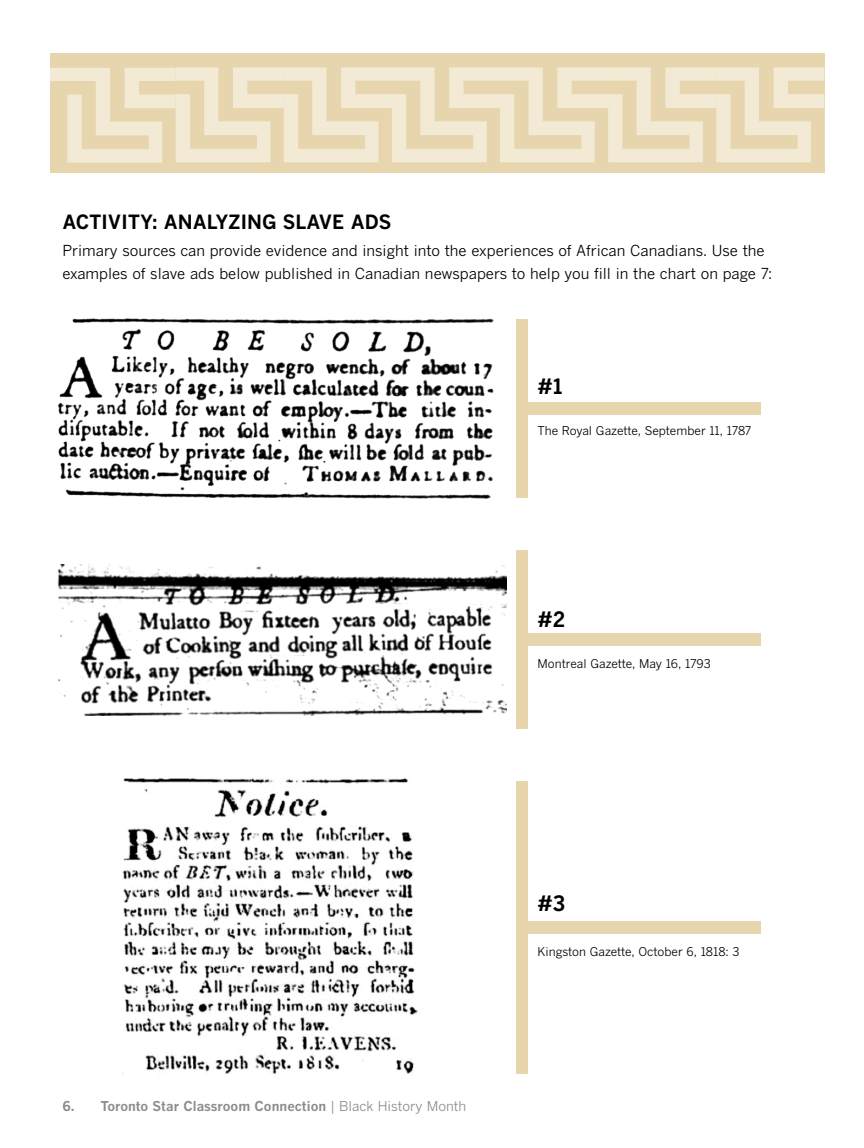
<style>
.page{position:relative;width:864px;height:1148px;background:#fff}
.page>*{position:absolute;margin:0;border:0;box-sizing:border-box;transform-origin:0 0}
.t1{font:700 21px "Benton Gothic";color:#000}
.t2{font:700 19.5px "Benton Gothic";color:#000}
.t3{font:15px/22.5px "Benton Gothic";color:#000}
.t4{font:700 13.5px "Benton Gothic";color:#8c8c8c}
.t5{font:12px "Benton Gothic";letter-spacing:-.005em;color:#000}
.s1{font-weight:400}
</style>
<div class="page">
<div style="left:50px;top:53px;width:774px;height:119px;background:#e7d5ad"></div>
<svg style="left:50px;top:67px;width:775px;height:96px"></svg>
<img style="left:58px;top:318px;width:436px;height:181px">
<div style="left:516px;top:320px;width:12px;height:178px;background:#e7d5ad"></div>
<div style="left:522px;top:402px;width:239px;height:12px;background:#e7d5ad"></div>
<img style="left:57px;top:564px;width:449px;height:152px">
<div style="left:516px;top:550px;width:12px;height:179px;background:#e7d5ad"></div>
<div style="left:522px;top:633px;width:239px;height:12px;background:#e7d5ad"></div>
<img style="left:123px;top:778px;width:295px;height:297px">
<div style="left:516px;top:781px;width:12px;height:292px;background:#e7d5ad"></div>
<div style="left:522px;top:921px;width:239px;height:12px;background:#e7d5ad"></div>
<h2 class="t2" style="left:62px;top:210px;width:331px">ACTIVITY: ANALYZING SLAVE ADS</h2>
<p class="t3" style="left:62px;top:239px;width:711px">Primary sources can provide evidence and insight into the experiences of African Canadians. Use the examples of slave ads below published in Canadian newspapers to help you fill in the chart on page 7:</p>
<h1 class="t1" style="left:538px;top:373px;width:27px">#1</h1>
<p class="t5" style="left:538px;top:423px;width:216px">The Royal Gazette, September 11, 1787</p>
<h1 class="t1" style="left:538px;top:606px;width:29px">#2</h1>
<p class="t5" style="left:538px;top:656px;width:175px">Montreal Gazette, May 16, 1793</p>
<h1 class="t1" style="left:538px;top:890px;width:29px">#3</h1>
<p class="t4" style="left:62px;top:1098px;width:406px">6. Toronto Star Classroom Connection <span class="s1">| Black History Month</span></p>
<p class="t5" style="left:538px;top:944px;width:204px">Kingston Gazette, October 6, 1818: 3</p>
</div>
